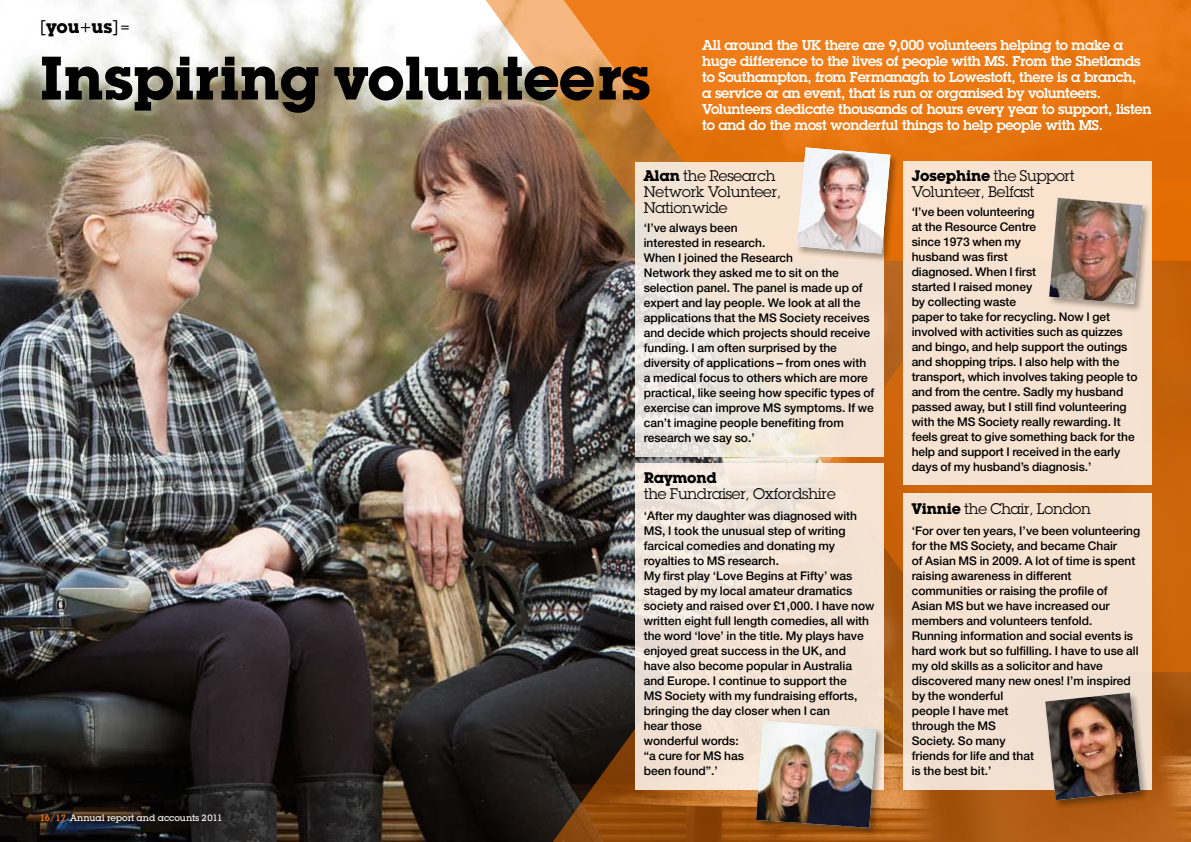
<style>
.page{position:relative;width:1191px;height:842px;background:#fff}
.page>*{position:absolute;margin:0;border:0;box-sizing:border-box;transform-origin:0 0}
.t1{font:700 60px "Lubalin Graph Std";letter-spacing:-.01em;color:#000}
.t2{font:700 18px "Lubalin Graph Std";color:#000}
.t3{font:15px/16px "Lubalin Graph Std";letter-spacing:-.01em;color:#000}
.t4{font:700 15px "Lubalin Graph Std";letter-spacing:-.01em;color:#000}
.t5{font:600 14px/16px "Lubalin Graph Std";letter-spacing:-.02em;color:#fff}
.t6{font:500 12px/15px "Helvetica Neue LT Std";color:#000}
.t7{font:500 9px "Lubalin Graph Std";letter-spacing:-.005em;color:#fff}
.s1{font-weight:400}
.s2{font-weight:600;color:#ed6f00}
.s3{font-weight:700}
</style>
<div class="page">
<img style="left:0;top:0;width:521px;height:842px">
<svg style="left:521px;top:672px;width:670px;height:170px;background:#7e4717"></svg>
<img style="left:462px;top:261px;width:729px;height:411px">
<img style="left:133px;top:0;width:1058px;height:261px">
<div style="left:903px;top:493px;width:248px;height:297px;background:#f6e1d0"></div>
<svg style="left:635px;top:162px;width:248px;height:294px;background:#efe3d6"></svg>
<div style="left:635px;top:463px;width:248px;height:327px;background:linear-gradient(to right,#efe4da,#f4e2d2)"></div>
<div style="left:755px;top:720px;width:131px;height:118px;background:#000;opacity:.35"></div>
<img style="left:756px;top:721px;width:120px;height:107px">
<div style="left:795px;top:146px;width:104px;height:117px;background:#000;opacity:.35"></div>
<img style="left:797px;top:147px;width:93px;height:107px">
<div style="left:903px;top:162px;width:248px;height:323px;background:#f6e2d0"></div>
<div style="left:1047px;top:196px;width:104px;height:117px;background:#000;opacity:.35"></div>
<img style="left:1049px;top:198px;width:93px;height:106px">
<div style="left:1044px;top:691px;width:106px;height:118px;background:#000;opacity:.35"></div>
<img style="left:1045px;top:693px;width:95px;height:107px">
<h2 class="t2" style="left:41px;top:15px;width:90px"><span class="s1">[</span>you<span class="s1">+</span>us<span class="s1">]=</span></h2>
<h1 class="t1" style="left:40px;top:39px;width:613px">Inspiring volunteers</h1>
<p class="t5" style="left:702px;top:37px;width:451px">All around the UK there are 9,000 volunteers helping to make a huge difference to the lives of people with MS. From the Shetlands to Southampton, from Fermanagh to Lowestoft, there is a branch,<br>a service or an event, that is run or organised by volunteers.<br>Volunteers dedicate thousands of hours every year to support, listen to and do the most wonderful things to help people with MS.</p>
<p class="t7" style="left:40px;top:812px;width:184px"><span class="s2">16/17</span> Annual report and accounts 2011</p>
<p class="t3" style="left:643px;top:167px;width:139px"><span class="s3">Alan</span> the Research<br>Network Volunteer,<br>Nationwide</p>
<p class="t6" style="left:643px;top:220px;width:232px">‘I’ve always been<br>interested in research.<br>When I joined the Research<br>Network they asked me to sit on the selection panel. The panel is made up of expert and lay people. We look at all the applications that the MS Society receives and decide which projects should receive funding. I am often surprised by the diversity of applications – from ones with a medical focus to others which are more practical, like seeing how specific types of exercise can improve MS symptoms. If we can’t imagine people benefiting from research we say so.’</p>
<p class="t4" style="left:643px;top:468px;width:75px">Raymond</p>
<p class="t3" style="left:643px;top:485px;width:194px">the Fundraiser, Oxfordshire</p>
<p class="t6" style="left:643px;top:508px;width:232px">‘After my daughter was diagnosed with<br>MS, I took the unusual step of writing farcical comedies and donating my royalties to MS research.<br>My first play ‘Love Begins at Fifty’ was staged by my local amateur dramatics society and raised over £1,000. I have now written eight full length comedies, all with the word ‘love’ in the title. My plays have enjoyed great success in the UK, and have also become popular in Australia and Europe. I continue to support the<br>MS Society with my fundraising efforts, bringing the day closer when I can<br>hear those<br>wonderful words:<br>“a cure for MS has<br>been found”.’</p>
<p class="t3" style="left:911px;top:167px;width:164px"><span class="s3">Josephine</span> the Support<br>Volunteer, Belfast</p>
<p class="t6" style="left:911px;top:204px;width:227px">‘I’ve been volunteering<br>at the Resource Centre<br>since 1973 when my<br>husband was first<br>diagnosed. When I first<br>started I raised money<br>by collecting waste<br>paper to take for recycling. Now I get involved with activities such as quizzes and bingo, and help support the outings and shopping trips. I also help with the transport, which involves taking people to and from the centre. Sadly my husband passed away, but I still find volunteering with the MS Society really rewarding. It feels great to give something back for the help and support I received in the early days of my husband’s diagnosis.’</p>
<p class="t3" style="left:911px;top:500px;width:181px"><span class="s3">Vinnie</span> the Chair, London</p>
<p class="t6" style="left:911px;top:523px;width:230px">‘For over ten years, I’ve been volunteering for the MS Society, and became Chair<br>of Asian MS in 2009. A lot of time is spent raising awareness in different communities or raising the profile of<br>Asian MS but we have increased our members and volunteers tenfold.<br>Running information and social events is hard work but so fulfilling. I have to use all my old skills as a solicitor and have discovered many new ones! I’m inspired by the wonderful<br>people I have met<br>through the MS<br>Society. So many<br>friends for life and that<br>is the best bit.’</p>
</div>
